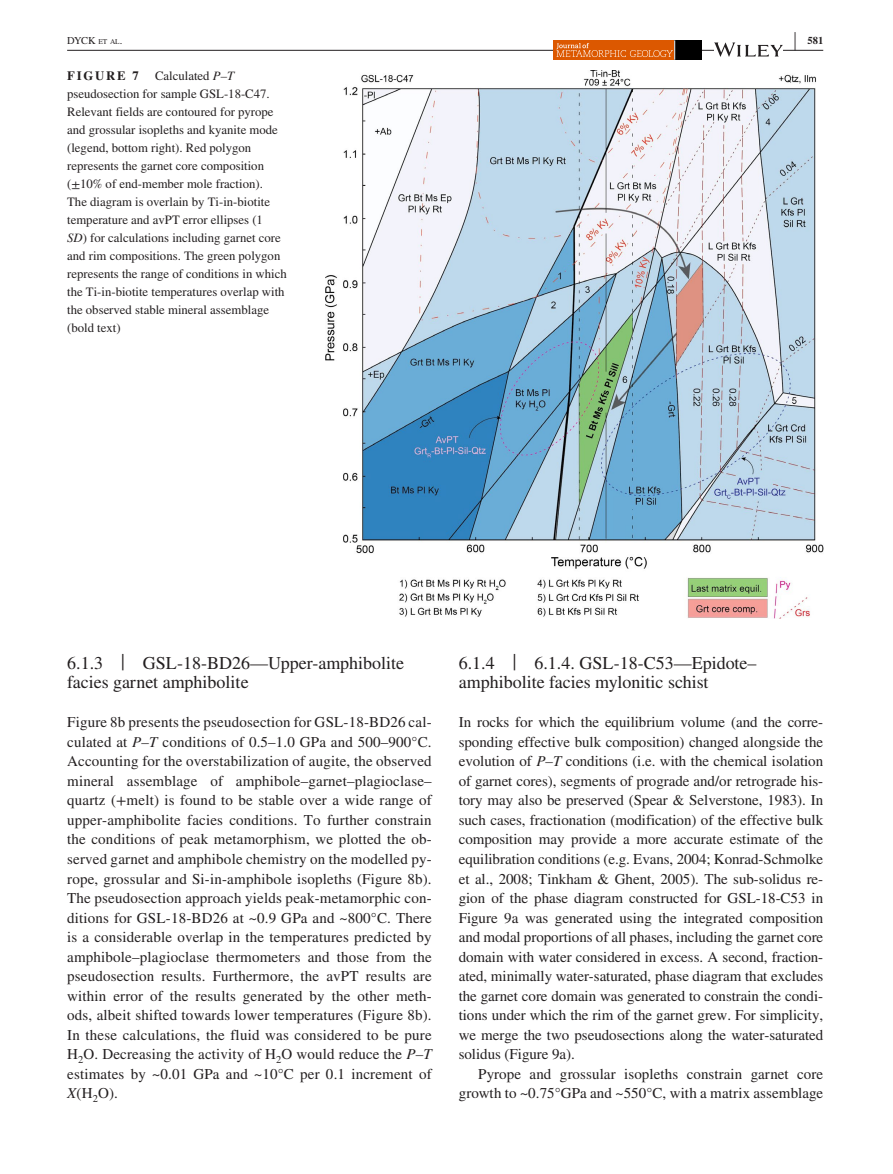
<style>
.page{position:relative;width:893px;height:1174px;background:#fff}
.page>*{position:absolute;margin:0;border:0;box-sizing:border-box;transform-origin:0 0}
.t1{font:700 25.95px "STIX";color:#231f20;scale:.36 1}
.t2{font:18px/19.5px "STIX";color:#231f20}
.t3{font:15px/19.5px "STIX";letter-spacing:.005em;color:#231f20;text-align:justify}
.t4{font:12.75px/18px "STIX";color:#231f20}
.t5{font:700 12.75px "STIX";letter-spacing:.14em;color:#231f20}
.t6{font:10.5px "STIX";color:#231f20}
.t7{font:700 10.5px "STIX";color:#231f20}
.s1{font-size:7.35px}
.s2{font-style:italic}
.s3{font-size:23.7px}
</style>
<div class="page">
<hr style="left:67px;top:50px;width:756px;height:1px;background:#231f20">
<div style="left:553px;top:40px;width:149px;height:20px;background:#dc5800"></div>
<div style="left:675px;top:40px;width:27px;height:20px;background:#000"></div>
<svg style="left:556px;top:40px;width:119px;height:20px"></svg>
<svg style="left:714px;top:42px;width:69px;height:15px"></svg>
<img style="left:326px;top:70px;width:497px;height:548px">
<h1 class="t1" style="left:794px;top:26px;width:7px">|</h1>
<p class="t6" style="left:67px;top:33px;width:57px">DYCK <span class="s1">et al</span>.</p>
<p class="t7" style="left:807px;top:34px;width:17px">581</p>
<p class="t5" style="left:67px;top:68px;width:73px">FIGURE 7</p>
<p class="t4" style="left:67px;top:67px;width:221px;text-indent:88px">Calculated <span class="s2">P–T </span>pseudosection for sample GSL-18-C47.<br>Relevant fields are contoured for pyrope and grossular isopleths and kyanite mode (legend, bottom right). Red polygon represents the garnet core composition (±10% of end-member mole fraction).<br>The diagram is overlain by Ti-in-biotite temperature and avPT error ellipses (1<br><span class="s2">SD</span>) for calculations including garnet core and rim compositions. The green polygon represents the range of conditions in which the Ti-in-biotite temperatures overlap with the observed stable mineral assemblage</p>
<p class="t2" style="left:67px;top:654px;width:339px">6.1.3 <span class="s3">|</span> GSL-18-BD26—Upper-amphibolite facies garnet amphibolite</p>
<p class="t3" style="left:67px;top:713px;width:366px">Figure 8b presents the pseudosection for GSL-18-BD26 cal&shy;culated at <span class="s2">P–T</span> conditions of 0.5–1.0 GPa and 500–900°C.<br>Accounting for the overstabilization of augite, the observed mineral assemblage of amphibole–garnet–plagioclase– quartz (+melt) is found to be stable over a wide range of upper-amphibolite facies conditions. To further constrain the conditions of peak metamorphism, we plotted the ob&shy;served garnet and amphibole chemistry on the modelled py&shy;rope, grossular and Si-in-amphibole isopleths (Figure 8b).<br>The pseudosection approach yields peak-metamorphic con&shy;ditions for GSL-18-BD26 at ~0.9 GPa and ~800°C. There is a considerable overlap in the temperatures predicted by amphibole–plagioclase thermometers and those from the pseudosection results. Furthermore, the avPT results are within error of the results generated by the other meth&shy;ods, albeit shifted towards lower temperatures (Figure 8b).<br>In these calculations, the fluid was considered to be pure H<sub>2</sub>O. Decreasing the activity of H<sub>2</sub>O would reduce the <span class="s2">P–T </span>estimates by ~0.01 GPa and ~10°C per 0.1 increment of <span class="s2">X</span>(H<sub>2</sub>O).</p>
<p class="t2" style="left:459px;top:654px;width:299px">6.1.4 <span class="s3">|</span> 6.1.4. GSL-18-C53—Epidote– amphibolite facies mylonitic schist</p>
<p class="t3" style="left:459px;top:713px;width:366px">In rocks for which the equilibrium volume (and the corre&shy;sponding effective bulk composition) changed alongside the evolution of <span class="s2">P–T</span> conditions (i.e. with the chemical isolation of garnet cores), segments of prograde and/or retrograde his&shy;tory may also be preserved (Spear &amp; Selverstone, 1983). In such cases, fractionation (modification) of the effective bulk composition may provide a more accurate estimate of the equilibration conditions (e.g. Evans, 2004; Konrad-Schmolke et al., 2008; Tinkham &amp; Ghent, 2005). The sub-solidus re&shy;gion of the phase diagram constructed for GSL-18-C53 in Figure 9a was generated using the integrated composition and modal proportions of all phases, including the garnet core domain with water considered in excess. A second, fraction&shy;ated, minimally water-saturated, phase diagram that excludes the garnet core domain was generated to constrain the condi&shy;tions under which the rim of the garnet grew. For simplicity, we merge the two pseudosections along the water-saturated solidus (Figure 9a).</p>
<p class="t3" style="left:459px;top:1064px;width:366px;text-align:right">Pyrope and grossular isopleths constrain garnet core growth to ~0.75°GPa and ~550°C, with a matrix assemblage</p>
</div>
